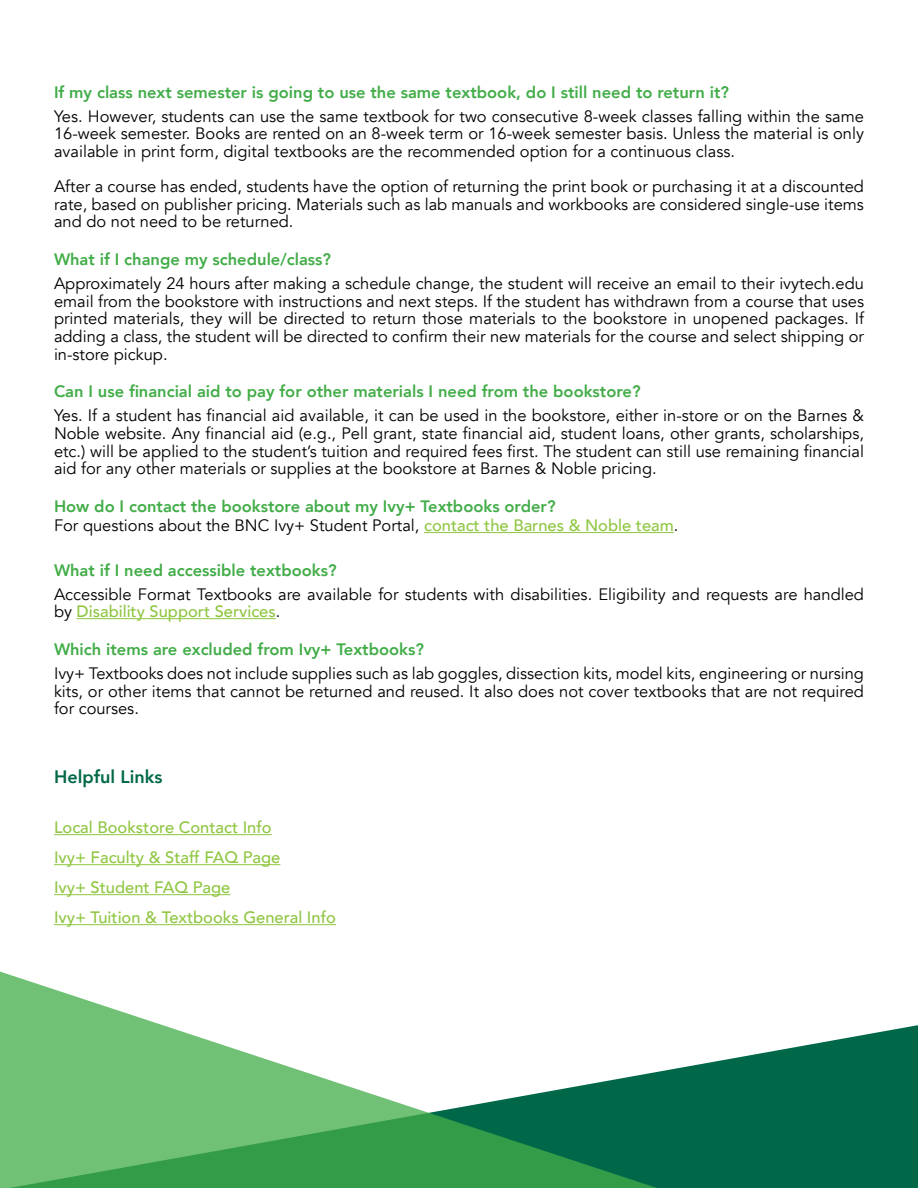
<style>
.page{position:relative;width:918px;height:1188px;background:#fff}
.page>*{position:absolute;margin:0;border:0;box-sizing:border-box;transform-origin:0 0}
.Subheading{font:800 18px "Avenir";color:#006848}
.Big_Bullets{font:16.5px/17.5px "Avenir";color:#000;text-align:justify}
.Big_Bullets-2{font:800 16.5px "Avenir";color:#43ad49}
.Bullets{font:500 16.5px "Avenir";color:#8fc641}
.s1{font-weight:500;color:#8fc641}
</style>
<div class="page">
<hr style="left:424px;top:532px;width:250px;height:1px;background:#8fc641">
<hr style="left:77px;top:618px;width:199px;height:1px;background:#8fc641">
<hr style="left:54px;top:834px;width:218px;height:1px;background:#8fc641">
<hr style="left:54px;top:864px;width:226px;height:1px;background:#8fc641">
<hr style="left:54px;top:894px;width:176px;height:1px;background:#8fc641">
<hr style="left:54px;top:924px;width:282px;height:1px;background:#8fc641">
<svg style="left:729px;top:1025px;width:189px;height:163px;background:#1b785b"></svg>
<svg style="left:0;top:971px;width:729px;height:217px"></svg>
<p class="Big_Bullets-2" style="left:54px;top:79px;width:677px">If my class next semester is going to use the same textbook, do I still need to return it?</p>
<p class="Big_Bullets" style="left:54px;top:108px;width:812px">Yes. However, students can use the same textbook for two consecutive 8-week classes falling within the same 16-week semester. Books are rented on an 8-week term or 16-week semester basis. Unless the material is only available in print form, digital textbooks are the recommended option for a continuous class.</p>
<p class="Big_Bullets" style="left:54px;top:178px;width:812px">After a course has ended, students have the option of returning the print book or purchasing it at a discounted rate, based on publisher pricing. Materials such as lab manuals and workbooks are considered single-use items and do not need to be returned.</p>
<p class="Big_Bullets-2" style="left:54px;top:246px;width:279px">What if I change my schedule/class?</p>
<p class="Big_Bullets" style="left:54px;top:275px;width:812px">Approximately 24 hours after making a schedule change, the student will receive an email to their ivytech.edu email from the bookstore with instructions and next steps. If the student has withdrawn from a course that uses printed materials, they will be directed to return those materials to the bookstore in unopened packages. If adding a class, the student will be directed to confirm their new materials for the course and select shipping or in-store pickup.</p>
<p class="Big_Bullets-2" style="left:54px;top:378px;width:588px">Can I use financial aid to pay for other materials I need from the bookstore?</p>
<p class="Big_Bullets" style="left:54px;top:407px;width:812px">Yes. If a student has financial aid available, it can be used in the bookstore, either in-store or on the Barnes &amp; Noble website. Any financial aid (e.g., Pell grant, state financial aid, student loans, other grants, scholarships, etc.) will be applied to the student’s tuition and required fees first. The student can still use remaining financial aid for any other materials or supplies at the bookstore at Barnes &amp; Noble pricing.</p>
<p class="Big_Bullets-2" style="left:54px;top:493px;width:503px">How do I contact the bookstore about my Ivy+ Textbooks order?</p>
<p class="Big_Bullets" style="left:54px;top:517px;width:626px">For questions about the BNC Ivy+ Student Portal, <span class="s1">contact the Barnes &amp; Noble team</span>.</p>
<p class="Big_Bullets-2" style="left:54px;top:557px;width:284px">What if I need accessible textbooks?</p>
<p class="Big_Bullets" style="left:54px;top:586px;width:812px">Accessible Format Textbooks are available for students with disabilities. Eligibility and requests are handled by <span class="s1">Disability Support Services</span>.</p>
<p class="Big_Bullets-2" style="left:54px;top:636px;width:372px">Which items are excluded from Ivy+ Textbooks?</p>
<p class="Big_Bullets" style="left:54px;top:665px;width:812px">Ivy+ Textbooks does not include supplies such as lab goggles, dissection kits, model kits, engineering or nursing kits, or other items that cannot be returned and reused. It also does not cover textbooks that are not required for courses.</p>
<p class="Subheading" style="left:54px;top:763px;width:110px">Helpful Links</p>
<p class="Bullets" style="left:54px;top:813px;width:219px">Local Bookstore Contact Info</p>
<p class="Bullets" style="left:54px;top:843px;width:228px">Ivy+ Faculty &amp; Staff FAQ Page</p>
<p class="Bullets" style="left:54px;top:873px;width:178px">Ivy+ Student FAQ Page</p>
<p class="Bullets" style="left:54px;top:903px;width:283px">Ivy+ Tuition &amp; Textbooks General Info</p>
</div>
